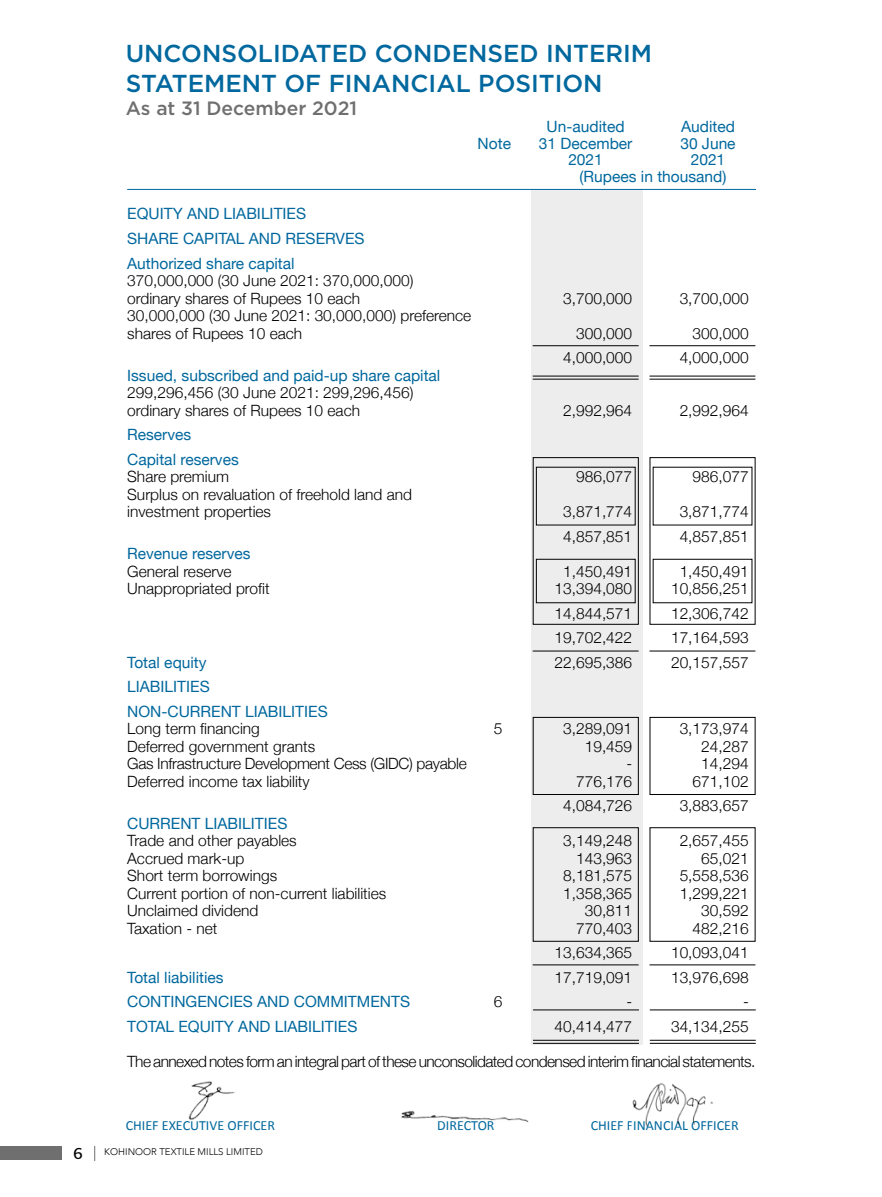
<style>
.page{position:relative;width:882px;height:1197px;background:#fff}
.page>*{position:absolute;margin:0;border:0;box-sizing:border-box;transform-origin:0 0}
.t1{font:500 24.5px/29.4px "Gotham";color:#00689e}
.t2{font:500 19.25px "Gotham";color:#706f6f}
.t3{font:15.75px "Stag Sans";color:#000}
.t4{font:300 15.58px/17.5px "Helvetica Neue";color:#000}
.t5{font:15.58px/25px "Helvetica Neue";color:#00689e}
.t6{font:300 15.58px "Helvetica Neue";letter-spacing:-.035em;color:#000}
.t7{font:300 15.58px "Helvetica Neue";letter-spacing:-.02em;color:#000}
.t8{font:14px "Calibri";color:#00689e}
.t9{font:300 9.62px "Avenir";color:#000}
</style>
<div class="page">
<div style="left:0;top:1147px;width:62px;height:13px;background:#706f6f"></div>
<svg style="left:94px;top:1146px;width:1px;height:15px"></svg>
<div style="left:531px;top:190px;width:112px;height:855px;background:#ededed"></div>
<hr style="left:127px;top:189px;width:629px;height:1px;background:#00689e">
<div style="left:533px;top:457px;width:106px;height:168px;border:1px solid #000"></div>
<div style="left:650px;top:457px;width:106px;height:168px;border:1px solid #000"></div>
<div style="left:536px;top:559px;width:100px;height:44px;border:1px solid #000"></div>
<div style="left:653px;top:559px;width:99px;height:44px;border:1px solid #000"></div>
<hr style="left:650px;top:379px;width:105px;height:1px;background:#000">
<hr style="left:533px;top:379px;width:106px;height:1px;background:#000">
<hr style="left:650px;top:376px;width:105px;height:1px;background:#000">
<hr style="left:533px;top:376px;width:106px;height:1px;background:#000">
<hr style="left:650px;top:345px;width:105px;height:1px;background:#000">
<hr style="left:533px;top:345px;width:106px;height:1px;background:#000">
<div style="left:533px;top:717px;width:106px;height:78px;border:1px solid #000"></div>
<div style="left:650px;top:717px;width:106px;height:78px;border:1px solid #000"></div>
<div style="left:533px;top:827px;width:106px;height:115px;border:1px solid #000"></div>
<div style="left:650px;top:827px;width:106px;height:115px;border:1px solid #000"></div>
<hr style="left:650px;top:651px;width:105px;height:1px;background:#000">
<hr style="left:533px;top:651px;width:106px;height:1px;background:#000">
<hr style="left:650px;top:964px;width:105px;height:1px;background:#000">
<hr style="left:533px;top:964px;width:106px;height:1px;background:#000">
<hr style="left:650px;top:1043px;width:106px;height:1px;background:#000">
<hr style="left:533px;top:1043px;width:106px;height:1px;background:#000">
<hr style="left:650px;top:1040px;width:106px;height:1px;background:#000">
<hr style="left:533px;top:1040px;width:106px;height:1px;background:#000">
<hr style="left:650px;top:1009px;width:106px;height:1px;background:#000">
<hr style="left:533px;top:1009px;width:106px;height:1px;background:#000">
<img style="left:401px;top:1110px;width:128px;height:13px">
<img style="left:189px;top:1081px;width:46px;height:39px">
<img style="left:632px;top:1083px;width:81px;height:44px">
<h1 class="t1" style="left:126px;top:38px;width:528px">UNCONSOLIDATED CONDENSED INTERIM<br>STATEMENT OF FINANCIAL POSITION</h1>
<p class="t2" style="left:126px;top:95px;width:233px">As at 31 December 2021</p>
<p class="t5" style="left:547px;top:115px;width:80px">Un-audited</p>
<p class="t5" style="left:681px;top:115px;width:55px">Audited</p>
<p class="t5" style="left:127px;top:202px;width:239px">EQUITY AND LIABILITIES<br>SHARE CAPITAL AND RESERVES<br>Authorized share capital</p>
<p class="t4" style="left:127px;top:271px;width:288px">370,000,000 (30 June 2021: 370,000,000) ordinary shares of Rupees 10 each</p>
<p class="t5" style="left:478px;top:131px;width:35px">Note</p>
<p class="t5" style="left:539px;top:131px;width:95px">31 December</p>
<p class="t5" style="left:680px;top:131px;width:57px">30 June</p>
<p class="t5" style="left:568px;top:148px;width:36px">2021</p>
<p class="t5" style="left:580px;top:152px;width:148px;line-height:16.4px;text-align:right">2021<br>(Rupees in thousand)</p>
<p class="t4" style="left:563px;top:289px;width:71px">3,700,000</p>
<p class="t4" style="left:680px;top:289px;width:71px">3,700,000</p>
<p class="t4" style="left:127px;top:306px;width:346px">30,000,000 (30 June 2021: 30,000,000) preference shares of Rupees 10 each</p>
<p class="t5" style="left:127px;top:364px;width:315px">Issued, subscribed and paid-up share capital</p>
<p class="t4" style="left:127px;top:383px;width:288px">299,296,456 (30 June 2021: 299,296,456) ordinary shares of Rupees 10 each</p>
<p class="t4" style="left:576px;top:324px;width:58px">300,000</p>
<p class="t4" style="left:693px;top:324px;width:58px">300,000</p>
<p class="t4" style="left:563px;top:348px;width:71px">4,000,000</p>
<p class="t4" style="left:680px;top:348px;width:71px">4,000,000</p>
<p class="t4" style="left:563px;top:401px;width:71px">2,992,964</p>
<p class="t4" style="left:680px;top:401px;width:71px">2,992,964</p>
<p class="t5" style="left:127px;top:424px;width:113px;line-height:24.5px">Reserves<br>Capital reserves</p>
<p class="t4" style="left:127px;top:467px;width:103px">Share premium</p>
<p class="t4" style="left:576px;top:467px;width:58px">986,077</p>
<p class="t4" style="left:693px;top:467px;width:58px">986,077</p>
<p class="t4" style="left:127px;top:484px;width:286px">Surplus on revaluation of freehold land and investment properties</p>
<p class="t4" style="left:563px;top:502px;width:71px">3,871,774</p>
<p class="t4" style="left:680px;top:502px;width:71px">3,871,774</p>
<p class="t4" style="left:563px;top:526px;width:71px">4,857,851</p>
<p class="t4" style="left:680px;top:526px;width:71px">4,857,851</p>
<p class="t5" style="left:127px;top:542px;width:125px">Revenue reserves</p>
<p class="t4" style="left:127px;top:561px;width:106px">General reserve</p>
<p class="t4" style="left:563px;top:561px;width:71px">1,450,491</p>
<p class="t4" style="left:680px;top:561px;width:71px">1,450,491</p>
<p class="t4" style="left:127px;top:579px;width:144px">Unappropriated profit</p>
<p class="t4" style="left:554px;top:579px;width:79px">13,394,080</p>
<p class="t4" style="left:671px;top:579px;width:79px">10,856,251</p>
<p class="t4" style="left:554px;top:603px;width:79px">14,844,571</p>
<p class="t4" style="left:671px;top:603px;width:79px">12,306,742</p>
<p class="t4" style="left:554px;top:628px;width:79px">19,702,422</p>
<p class="t4" style="left:671px;top:628px;width:79px">17,164,593</p>
<p class="t5" style="left:127px;top:651px;width:81px">Total equity</p>
<p class="t4" style="left:554px;top:652px;width:79px">22,695,386</p>
<p class="t4" style="left:671px;top:652px;width:79px">20,157,557</p>
<p class="t5" style="left:127px;top:675px;width:202px;line-height:24.5px">LIABILITIES<br>NON-CURRENT LIABILITIES</p>
<p class="t4" style="left:127px;top:719px;width:134px">Long term financing</p>
<p class="t4" style="left:494px;top:719px;width:10px">5</p>
<p class="t4" style="left:563px;top:719px;width:71px">3,289,091</p>
<p class="t4" style="left:680px;top:719px;width:71px">3,173,974</p>
<p class="t4" style="left:127px;top:736px;width:189px">Deferred government grants</p>
<p class="t4" style="left:585px;top:736px;width:49px">19,459</p>
<p class="t4" style="left:701px;top:736px;width:49px">24,287</p>
<p class="t7" style="left:127px;top:751px;width:341px">Gas Infrastructure Development Cess (GIDC) payable</p>
<p class="t4" style="left:626px;top:754px;width:7px">-</p>
<p class="t4" style="left:701px;top:754px;width:49px">14,294</p>
<p class="t4" style="left:127px;top:771px;width:184px">Deferred income tax liability</p>
<p class="t4" style="left:576px;top:771px;width:58px">776,176</p>
<p class="t4" style="left:693px;top:771px;width:58px">671,102</p>
<p class="t4" style="left:563px;top:796px;width:71px">4,084,726</p>
<p class="t4" style="left:680px;top:796px;width:71px">3,883,657</p>
<p class="t5" style="left:127px;top:812px;width:162px">CURRENT LIABILITIES</p>
<p class="t4" style="left:127px;top:831px;width:171px">Trade and other payables</p>
<p class="t4" style="left:563px;top:831px;width:71px">3,149,248</p>
<p class="t4" style="left:680px;top:831px;width:71px">2,657,455</p>
<p class="t4" style="left:127px;top:848px;width:119px">Accrued mark-up</p>
<p class="t4" style="left:576px;top:848px;width:58px">143,963</p>
<p class="t4" style="left:701px;top:848px;width:49px">65,021</p>
<p class="t4" style="left:127px;top:866px;width:151px">Short term borrowings</p>
<p class="t4" style="left:563px;top:866px;width:71px">8,181,575</p>
<p class="t4" style="left:680px;top:866px;width:71px">5,558,536</p>
<p class="t4" style="left:127px;top:883px;width:261px">Current portion of non-current liabilities</p>
<p class="t4" style="left:563px;top:883px;width:71px">1,358,365</p>
<p class="t4" style="left:680px;top:883px;width:71px">1,299,221</p>
<p class="t4" style="left:127px;top:901px;width:133px">Unclaimed dividend</p>
<p class="t4" style="left:585px;top:901px;width:49px">30,811</p>
<p class="t4" style="left:701px;top:901px;width:49px">30,592</p>
<p class="t4" style="left:127px;top:918px;width:92px">Taxation - net</p>
<p class="t4" style="left:576px;top:918px;width:58px">770,403</p>
<p class="t4" style="left:693px;top:918px;width:58px">482,216</p>
<p class="t4" style="left:554px;top:943px;width:79px">13,634,365</p>
<p class="t4" style="left:671px;top:943px;width:79px">10,093,041</p>
<p class="t5" style="left:127px;top:966px;width:98px">Total liabilities</p>
<p class="t4" style="left:554px;top:967px;width:79px">17,719,091</p>
<p class="t4" style="left:671px;top:967px;width:79px">13,976,698</p>
<p class="t5" style="left:127px;top:990px;width:284px">CONTINGENCIES AND COMMITMENTS</p>
<p class="t4" style="left:494px;top:992px;width:10px">6</p>
<p class="t4" style="left:626px;top:992px;width:7px">-</p>
<p class="t4" style="left:743px;top:992px;width:7px">-</p>
<p class="t5" style="left:127px;top:1015px;width:232px">TOTAL EQUITY AND LIABILITIES</p>
<p class="t4" style="left:554px;top:1016px;width:79px">40,414,477</p>
<p class="t4" style="left:671px;top:1016px;width:79px">34,134,255</p>
<p class="t6" style="left:127px;top:1049px;width:630px">The annexed notes form an integral part of these unconsolidated condensed interim financial statements.</p>
<p class="t8" style="left:126px;top:1117px;width:151px">CHIEF EXECUTIVE OFFICER</p>
<p class="t8" style="left:437px;top:1117px;width:59px">DIRECTOR</p>
<p class="t8" style="left:591px;top:1117px;width:149px">CHIEF FINANCIAL OFFICER</p>
<p class="t3" style="left:74px;top:1144px;width:11px">6</p>
<p class="t9" style="left:104px;top:1146px;width:160px">KOHINOOR TEXTILE MILLS LIMITED</p>
</div>
